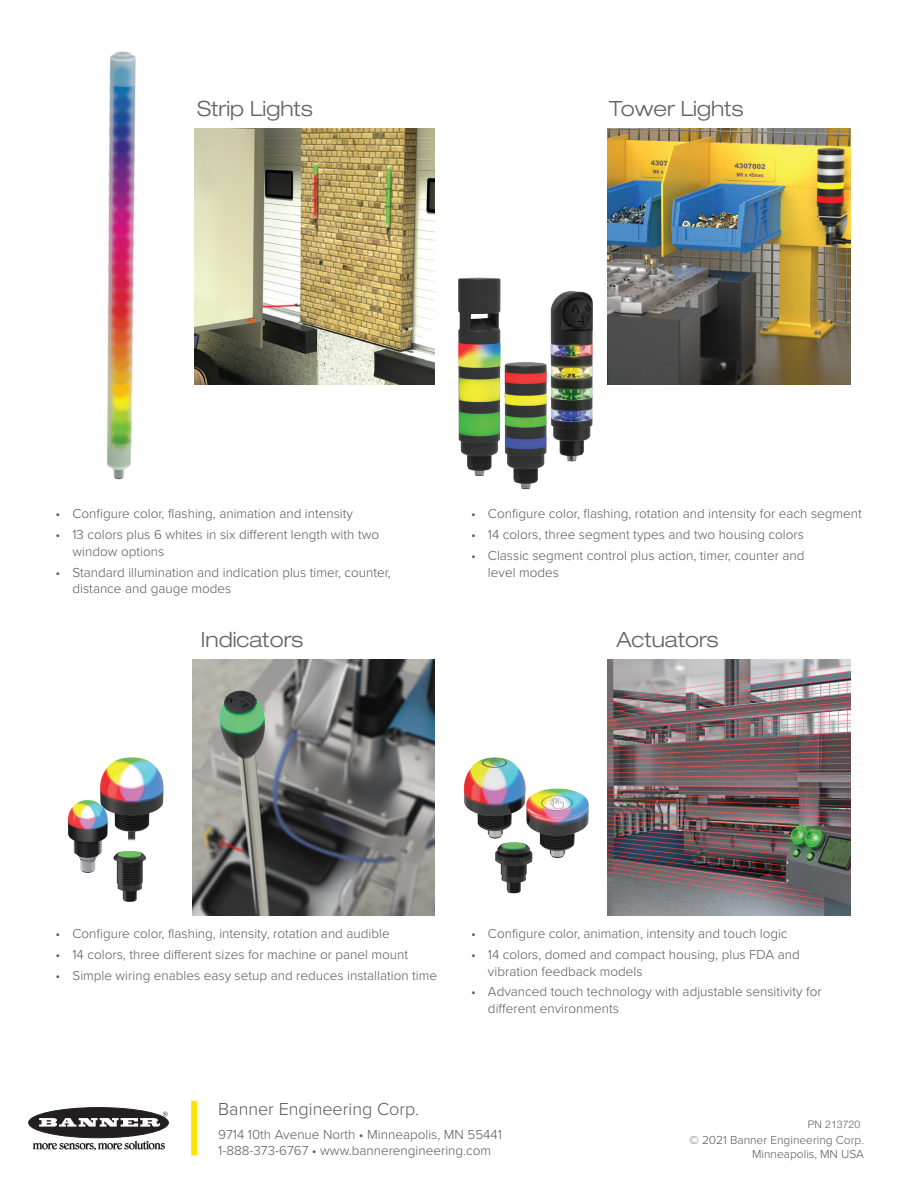
<style>
.page{position:relative;width:918px;height:1188px;background:#fff}
.page>*{position:absolute;margin:0;border:0;box-sizing:border-box;transform-origin:0 0}
.t1{font:300 expanded 21px "Helvetica Neue LT Pro";color:#636366}
.t2{font:300 18px "Proxima Nova";color:#57585a}
.t3{font:300 13.5px/16.5px "Proxima Nova";color:#57585a}
.t4{font:300 12px/14.4px "Proxima Nova";color:#57585a;text-align:right}
.EN_PartNumber-NoL{font:300 10.5px "Helvetica Neue LT Pro";color:#636366}
</style>
<div class="page">
<div style="left:29px;top:1108px;width:139px;height:30px;background:#231f20;border-radius:50%"></div>
<div style="left:28px;top:1107px;width:141px;height:31px;border:1px solid #231f20;border-radius:50%"></div>
<svg style="left:39px;top:1112px;width:129px;height:15px"></svg>
<svg style="left:33px;top:1141px;width:132px;height:10px"></svg>
<div style="left:191px;top:1101px;width:6px;height:55px;background:#ffe201"></div>
<img style="left:194px;top:128px;width:241px;height:257px">
<img style="left:608px;top:128px;width:242px;height:257px">
<img style="left:192px;top:659px;width:243px;height:257px">
<img style="left:608px;top:659px;width:242px;height:257px">
<img style="left:107px;top:51px;width:29px;height:429px">
<img style="left:458px;top:277px;width:135px;height:213px">
<img style="left:115px;top:851px;width:31px;height:51px">
<img style="left:100px;top:757px;width:64px;height:84px">
<img style="left:67px;top:792px;width:48px;height:81px">
<img style="left:506px;top:886px;width:15px;height:8px">
<img style="left:463px;top:757px;width:126px;height:129px">
<p class="t1" style="left:197px;top:96px;width:117px">Strip Lights</p>
<p class="t1" style="left:609px;top:96px;width:136px">Tower Lights</p>
<p class="t3" style="left:56px;top:506px;width:299px">• Configure color, flashing, animation and intensity</p>
<p class="t3" style="left:72px;top:527px;width:308px;text-indent:-17px">• 13 colors plus 6 whites in six different length with two window options</p>
<p class="t3" style="left:72px;top:564px;width:320px;text-indent:-17px">• Standard illumination and indication plus timer, counter, distance and gauge modes</p>
<p class="t3" style="left:471px;top:506px;width:392px">• Configure color, flashing, rotation and intensity for each segment</p>
<p class="t3" style="left:471px;top:527px;width:335px">• 14 colors, three segment types and two housing colors</p>
<p class="t3" style="left:488px;top:548px;width:318px;text-indent:-17px">• Classic segment control plus action, timer, counter and level modes</p>
<p class="t1" style="left:201px;top:627px;width:104px">Indicators</p>
<p class="t1" style="left:616px;top:627px;width:104px">Actuators</p>
<p class="t3" style="left:56px;top:926px;width:336px">• Configure color, flashing, intensity, rotation and audible</p>
<p class="t3" style="left:56px;top:946px;width:354px">• 14 colors, three different sizes for machine or panel mount</p>
<p class="t3" style="left:56px;top:967px;width:383px">• Simple wiring enables easy setup and reduces installation time</p>
<p class="t3" style="left:471px;top:926px;width:318px">• Configure color, animation, intensity and touch logic</p>
<p class="t3" style="left:488px;top:946px;width:313px;text-indent:-17px">• 14 colors, domed and compact housing, plus FDA and vibration feedback models</p>
<p class="t3" style="left:488px;top:984px;width:335px;text-indent:-17px">• Advanced touch technology with adjustable sensitivity for different environments</p>
<h2 class="t2" style="left:218px;top:1099px;width:202px">Banner Engineering Corp.</h2>
<p class="t3" style="left:218px;top:1126px;width:285px">9714 10th Avenue North • Minneapolis, MN 55441<br>1-888-373-6767 • www.bannerengineering.com</p>
<p class="EN_PartNumber-NoL" style="left:808px;top:1118px;width:54px">PN 213720</p>
<p class="t4" style="left:690px;top:1133px;width:176px">© 2021 Banner Engineering Corp.<br>Minneapolis, MN USA</p>
</div>
